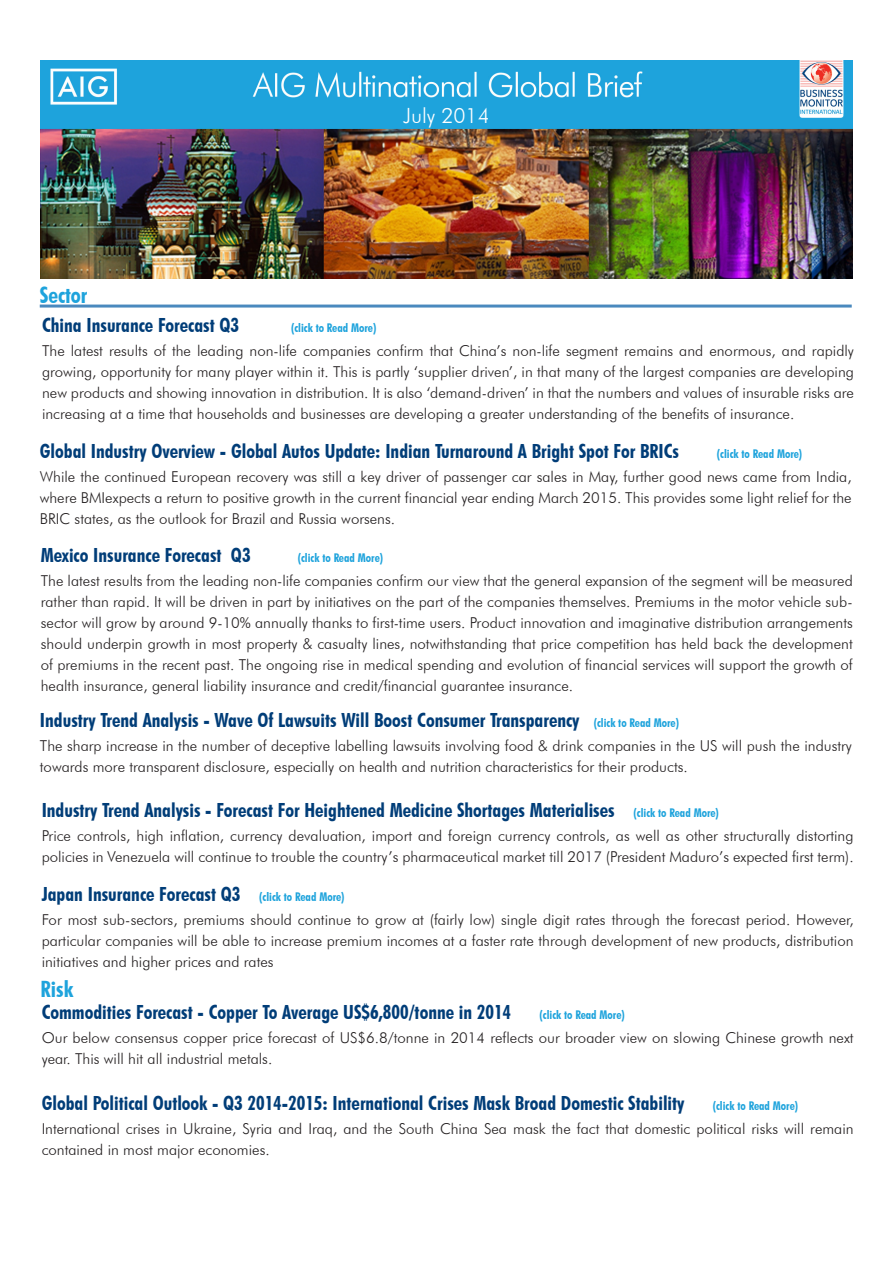
<style>
.page{position:relative;width:893px;height:1263px;background:#fff}
.page>*{position:absolute;margin:0;border:0;box-sizing:border-box;transform-origin:0 0}
.t1{font:700 condensed 22.5px "Futura BT";color:#1ea3dc}
.maintablesubhead{font:300 21px "Futura BT";color:#fff}
.t2{font:700 condensed 19.5px "Futura BT";color:#003d78}
.body1{font:300 15px/21px "Futura BT";color:#231f20;text-align:justify}
.t3{font:700 condensed 12px "Futura BT";color:#1ea3dc}
.s1{font-size:12px;color:#1ea3dc}
</style>
<div class="page">
<img style="left:40px;top:61px;width:812px;height:218px">
<hr style="left:40px;top:305px;width:812px;height:3px;background:#4a89be">
<p class="t1" style="left:40px;top:281px;width:49px">Sector</p>
<p class="maintablesubhead" style="left:403px;top:103px;width:88px">July 2014</p>
<p class="t2" style="left:42px;top:313px;width:199px">China Insurance Forecast Q3</p>
<p class="t3" style="left:291px;top:320px;width:87px">(click to Read More)</p>
<p class="body1" style="left:42px;top:340px;width:813px">The latest results of the leading non-life companies confirm that China’s non-life segment remains and enormous, and rapidly growing, opportunity for many player within it. This is partly ‘supplier driven’, in that many of the largest companies are developing new products and showing innovation in distribution. It is also ‘demand-driven’ in that the numbers and values of insurable risks are increasing at a time that households and businesses are developing a greater understanding of the benefits of insurance.</p>
<p class="t2" style="left:40px;top:440px;width:641px">Global Industry Overview - Global Autos Update: Indian Turnaround A Bright Spot For BRICs</p>
<p class="t3" style="left:717px;top:447px;width:87px">(click to Read More)</p>
<p class="body1" style="left:40px;top:466px;width:813px">While the continued European recovery was still a key driver of passenger car sales in May, further good news came from India, where BMIexpects a return to positive growth in the current financial year ending March 2015. This provides some light relief for the BRIC states, as the outlook for Brazil and Russia worsens.</p>
<p class="t2" style="left:41px;top:544px;width:211px">Mexico Insurance Forecast Q3</p>
<p class="t3" style="left:298px;top:551px;width:87px">(click to Read More)</p>
<p class="body1" style="left:41px;top:570px;width:813px">The latest results from the leading non-life companies confirm our view that the general expansion of the segment will be measured rather than rapid. It will be driven in part by initiatives on the part of the companies themselves. Premiums in the motor vehicle sub&shy;sector will grow by around 9-10% annually thanks to first-time users. Product innovation and imaginative distribution arrangements should underpin growth in most property &amp; casualty lines, notwithstanding that price competition has held back the development of premiums in the recent past. The ongoing rise in medical spending and evolution of financial services will support the growth of health insurance, general liability insurance and credit/financial guarantee insurance.</p>
<p class="t2" style="left:40px;top:708px;width:641px">Industry Trend Analysis - Wave Of Lawsuits Will Boost Consumer Transparency <span class="s1">(click to Read More)</span></p>
<p class="body1" style="left:40px;top:735px;width:813px">The sharp increase in the number of deceptive labelling lawsuits involving food &amp; drink companies in the US will push the industry towards more transparent disclosure, especially on health and nutrition characteristics for their products.</p>
<p class="t2" style="left:42px;top:798px;width:679px">Industry Trend Analysis - Forecast For Heightened Medicine Shortages Materialises <span class="s1">(click to Read More)</span></p>
<p class="body1" style="left:42px;top:825px;width:813px">Price controls, high inflation, currency devaluation, import and foreign currency controls, as well as other structurally distorting policies in Venezuela will continue to trouble the country’s pharmaceutical market till 2017 (President Maduro’s expected first term).</p>
<p class="t2" style="left:42px;top:882px;width:304px">Japan Insurance Forecast Q3 <span class="s1">(click to Read More)</span></p>
<p class="body1" style="left:42px;top:909px;width:813px">For most sub-sectors, premiums should continue to grow at (fairly low) single digit rates through the forecast period. However, particular companies will be able to increase premium incomes at a faster rate through development of new products, distribution initiatives and higher prices and rates</p>
<p class="t2" style="left:42px;top:1000px;width:471px">Commodities Forecast - Copper To Average US$6,800/tonne in 2014</p>
<p class="t3" style="left:539px;top:1007px;width:87px">(click to Read More)</p>
<p class="body1" style="left:42px;top:1027px;width:813px">Our below consensus copper price forecast of US$6.8/tonne in 2014 reflects our broader view on slowing Chinese growth next year. This will hit all industrial metals.</p>
<p class="t1" style="left:40px;top:975px;width:34px">Risk</p>
<p class="t2" style="left:42px;top:1092px;width:644px">Global Political Outlook - Q3 2014-2015: International Crises Mask Broad Domestic Stability</p>
<p class="t3" style="left:713px;top:1099px;width:87px">(click to Read More)</p>
<p class="body1" style="left:42px;top:1118px;width:813px">International crises in Ukraine, Syria and Iraq, and the South China Sea mask the fact that domestic political risks will remain contained in most major economies.</p>
</div>
